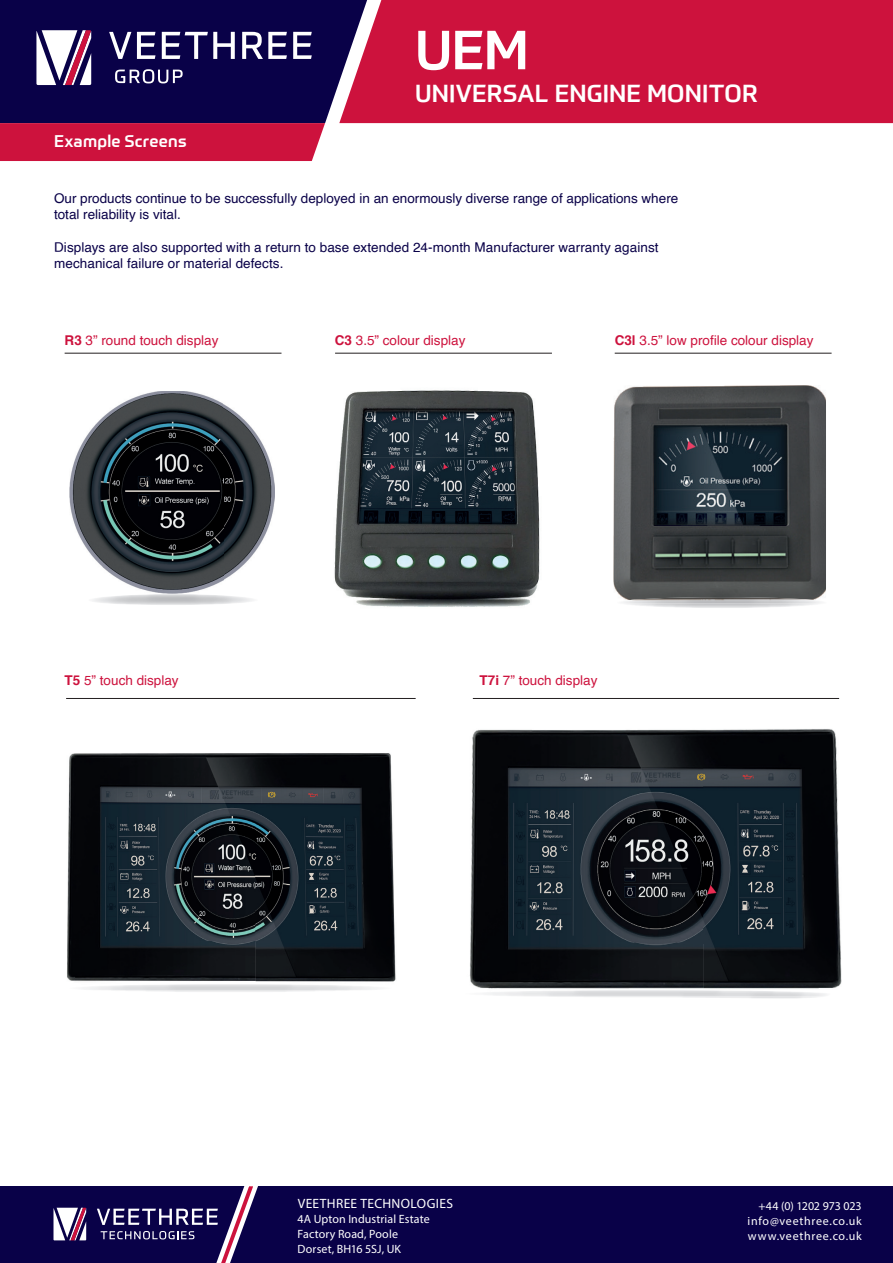
<style>
.page{position:relative;width:893px;height:1263px;background:#fff}
.page>*{position:absolute;margin:0;border:0;box-sizing:border-box;transform-origin:0 0}
.t1{font:500 54px "Prometo";color:#fff}
.t2{font:500 24px "Prometo";letter-spacing:.005em;color:#fff}
.t3{font:500 16.5px "Prometo";letter-spacing:.015em;color:#fff}
.t4{font:13.5px/16.2px "Helvetica";color:#090148}
.t5{font:13.5px "Helvetica";color:#cd123d}
.t6{font:13.5px "Myriad Pro";letter-spacing:.03em;color:#fff}
.t7{font:12px/15px "Myriad Pro";letter-spacing:.01em;color:#fff}
.s1{font-weight:700}
</style>
<div class="page">
<div style="left:0;top:0;width:339px;height:123px;background:#090148"></div>
<div style="left:339px;top:0;width:554px;height:123px;background:#cd123d"></div>
<div style="left:0;top:1186px;width:893px;height:77px;background:#090148"></div>
<svg style="left:36px;top:30px;width:55px;height:55px"></svg>
<svg style="left:137px;top:32px;width:18px;height:27px"></svg>
<svg style="left:162px;top:32px;width:73px;height:27px"></svg>
<svg style="left:242px;top:32px;width:45px;height:27px"></svg>
<svg style="left:293px;top:32px;width:19px;height:27px"></svg>
<svg style="left:109px;top:32px;width:22px;height:27px"></svg>
<svg style="left:115px;top:69px;width:68px;height:14px"></svg>
<svg style="left:97px;top:1186px;width:161px;height:77px"></svg>
<svg style="left:54px;top:1208px;width:32px;height:32px"></svg>
<div style="left:0;top:123px;width:325px;height:38px;background:#cd123d"></div>
<img style="left:69px;top:391px;width:205px;height:202px">
<img style="left:613px;top:385px;width:213px;height:212px">
<img style="left:334px;top:390px;width:206px;height:217px">
<img style="left:67px;top:753px;width:329px;height:229px">
<img style="left:622px;top:597px;width:199px;height:11px">
<hr style="left:335px;top:353px;width:217px;height:1px;background:#231f20">
<hr style="left:615px;top:353px;width:217px;height:1px;background:#231f20">
<hr style="left:65px;top:353px;width:216px;height:1px;background:#231f20">
<hr style="left:473px;top:698px;width:366px;height:1px;background:#231f20">
<hr style="left:66px;top:698px;width:350px;height:1px;background:#231f20">
<img style="left:470px;top:729px;width:372px;height:260px">
<p class="t3" style="left:54px;top:130px;width:134px">Example Screens</p>
<h1 class="t1" style="left:415px;top:17px;width:115px">UEM</h1>
<h2 class="t2" style="left:415px;top:79px;width:344px">UNIVERSAL ENGINE MONITOR</h2>
<p class="t4" style="left:54px;top:190px;width:626px">Our products continue to be successfully deployed in an enormously diverse range of applications where total reliability is vital.</p>
<p class="t4" style="left:54px;top:239px;width:606px">Displays are also supported with a return to base extended 24-month Manufacturer warranty against mechanical failure or material defects.</p>
<p class="t5" style="left:65px;top:330px;width:155px"><span class="s1">R3</span> 3” round touch display</p>
<p class="t5" style="left:335px;top:330px;width:132px"><span class="s1">C3</span> 3.5” colour display</p>
<p class="t5" style="left:615px;top:330px;width:200px"><span class="s1">C3l</span> 3.5” low profile colour display</p>
<p class="t5" style="left:65px;top:670px;width:116px"><span class="s1">T5</span> 5” touch display</p>
<p class="t5" style="left:480px;top:670px;width:119px"><span class="s1">T7i</span> 7” touch display</p>
<p class="t6" style="left:298px;top:1195px;width:157px">VEETHREE TECHNOLOGIES</p>
<p class="t7" style="left:298px;top:1212px;width:134px">4A Upton Industrial Estate<br>Factory Road, Poole<br>Dorset, BH16 5SJ, UK</p>
<p class="t7" style="left:748px;top:1198px;width:116px;text-align:justify;text-indent:11px">+44 (0) 1202 973 023 info@veethree.co.uk www.veethree.co.uk</p>
</div>
